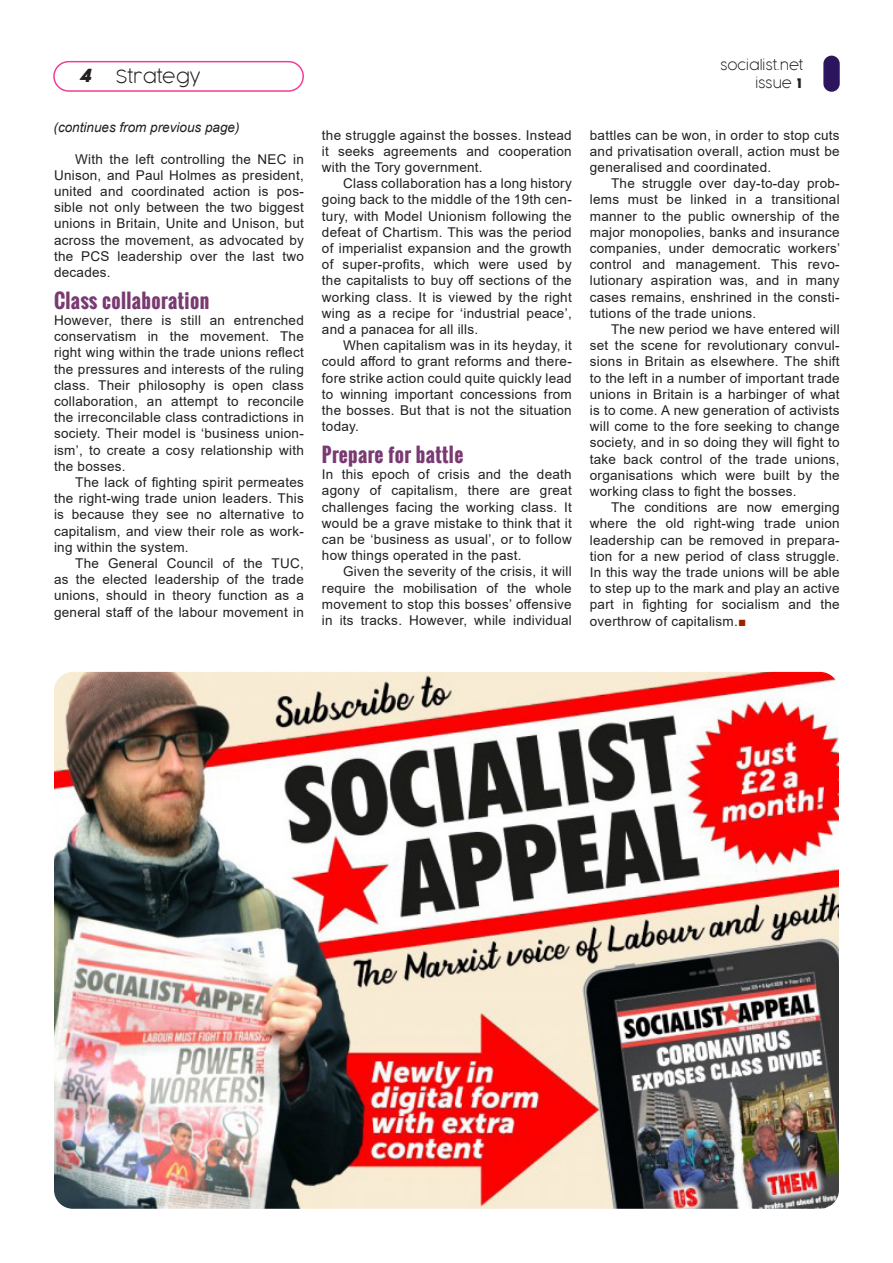
<style>
.page{position:relative;width:893px;height:1263px;background:#fff}
.page>*{position:absolute;margin:0;border:0;box-sizing:border-box;transform-origin:0 0}
.Subheading_Purple{font:700 19.5px "Oswald";letter-spacing:.02em;color:#793a72}
.t1{font:200 18px "COCOGOOSE";color:#231f20}
.t2{font:italic 18px "Cocogoose Pro";color:#231f20}
.Main_Body{font:13.5px/16.2px "Arial";letter-spacing:.02em;color:#231f20;text-align:justify}
.After_Subhead{font:13.5px/16.2px "Arial";letter-spacing:.02em;color:#231f20;text-align:justify}
.Main_Body-2{font:italic 13.5px "Arial";color:#231f20}
.t3{font:200 13.5px "COCOGOOSE";color:#231f20}
.s1{font-family:"Futura BT";font-weight:900;font-stretch:condensed}
.s2{font-weight:700;color:#9d2200}
</style>
<div class="page">
<div style="left:824px;top:56px;width:15px;height:35px;background:#2b165e;border-radius:7px"></div>
<div style="left:823px;top:56px;width:17px;height:36px;border:2px solid #2b165e;border-radius:7px"></div>
<div style="left:53px;top:61px;width:251px;height:31px;border:2px solid #ee3e96;border-radius:15px"></div>
<img style="left:54px;top:672px;width:785px;height:537px">
<p class="t3" style="left:720px;top:55px;width:84px">socialist.net</p>
<p class="t1" style="left:116px;top:64px;width:86px">Strategy</p>
<h2 class="t2" style="left:79px;top:64px;width:13px">4</h2>
<p class="t3" style="left:755px;top:73px;width:49px">issue <span class="s1">1</span></p>
<p class="Main_Body-2" style="left:54px;top:119px;width:188px">(continues from previous page)</p>
<p class="Main_Body" style="left:54px;top:151px;width:251px;text-indent:21px">With the left controlling the NEC in Unison, and Paul Holmes as president, united and coordinated action is pos&shy;sible not only between the two biggest unions in Britain, Unite and Unison, but across the movement, as advocated by the PCS leadership over the last two decades.</p>
<p class="Subheading_Purple" style="left:54px;top:286px;width:157px">Class collaboration</p>
<p class="After_Subhead" style="left:54px;top:312px;width:251px">However, there is still an entrenched conservatism in the movement. The right wing within the trade unions reflect the pressures and interests of the ruling class. Their philosophy is open class collaboration, an attempt to reconcile the irreconcilable class contradictions in society. Their model is ‘business union&shy;ism’, to create a cosy relationship with the bosses.</p>
<p class="Main_Body" style="left:54px;top:474px;width:251px;text-indent:21px">The lack of fighting spirit permeates the right-wing trade union leaders. This is because they see no alternative to capitalism, and view their role as work&shy;ing within the system.</p>
<p class="Main_Body" style="left:54px;top:555px;width:251px;text-indent:21px">The General Council of the TUC, as the elected leadership of the trade unions, should in theory function as a general staff of the labour movement in</p>
<p class="Main_Body" style="left:322px;top:127px;width:251px">the struggle against the bosses. Instead it seeks agreements and cooperation with the Tory government.</p>
<p class="Main_Body" style="left:322px;top:175px;width:251px;text-indent:21px">Class collaboration has a long history going back to the middle of the 19th cen&shy;tury, with Model Unionism following the defeat of Chartism. This was the period of imperialist expansion and the growth of super-profits, which were used by the capitalists to buy off sections of the working class. It is viewed by the right wing as a recipe for ‘industrial peace’, and a panacea for all ills.</p>
<p class="Main_Body" style="left:322px;top:337px;width:251px;text-indent:21px">When capitalism was in its heyday, it could afford to grant reforms and there&shy;fore strike action could quite quickly lead to winning important concessions from the bosses. But that is not the situation today.</p>
<p class="Subheading_Purple" style="left:322px;top:440px;width:143px">Prepare for battle</p>
<p class="After_Subhead" style="left:322px;top:466px;width:251px">In this epoch of crisis and the death agony of capitalism, there are great challenges facing the working class. It would be a grave mistake to think that it can be ‘business as usual’, or to follow how things operated in the past.</p>
<p class="Main_Body" style="left:322px;top:563px;width:251px;text-indent:21px">Given the severity of the crisis, it will require the mobilisation of the whole movement to stop this bosses’ offensive in its tracks. However, while individual</p>
<p class="Main_Body" style="left:590px;top:127px;width:251px">battles can be won, in order to stop cuts and privatisation overall, action must be generalised and coordinated.</p>
<p class="Main_Body" style="left:590px;top:175px;width:252px;text-indent:21px">The struggle over day-to-day prob&shy;lems must be linked in a transitional manner to the public ownership of the major monopolies, banks and insurance companies, under democratic workers’ control and management. This revo&shy;lutionary aspiration was, and in many cases remains, enshrined in the consti&shy;tutions of the trade unions.</p>
<p class="Main_Body" style="left:590px;top:321px;width:251px;text-indent:21px">The new period we have entered will set the scene for revolutionary convul&shy;sions in Britain as elsewhere. The shift to the left in a number of important trade unions in Britain is a harbinger of what is to come. A new generation of activists will come to the fore seeking to change society, and in so doing they will fight to take back control of the trade unions, organisations which were built by the working class to fight the bosses.</p>
<p class="Main_Body" style="left:590px;top:499px;width:251px;text-indent:21px">The conditions are now emerging where the old right-wing trade union leadership can be removed in prepara&shy;tion for a new period of class struggle.<br>In this way the trade unions will be able to step up to the mark and play an active part in fighting for socialism and the overthrow of capitalism.<span class="s2">■</span></p>
</div>
